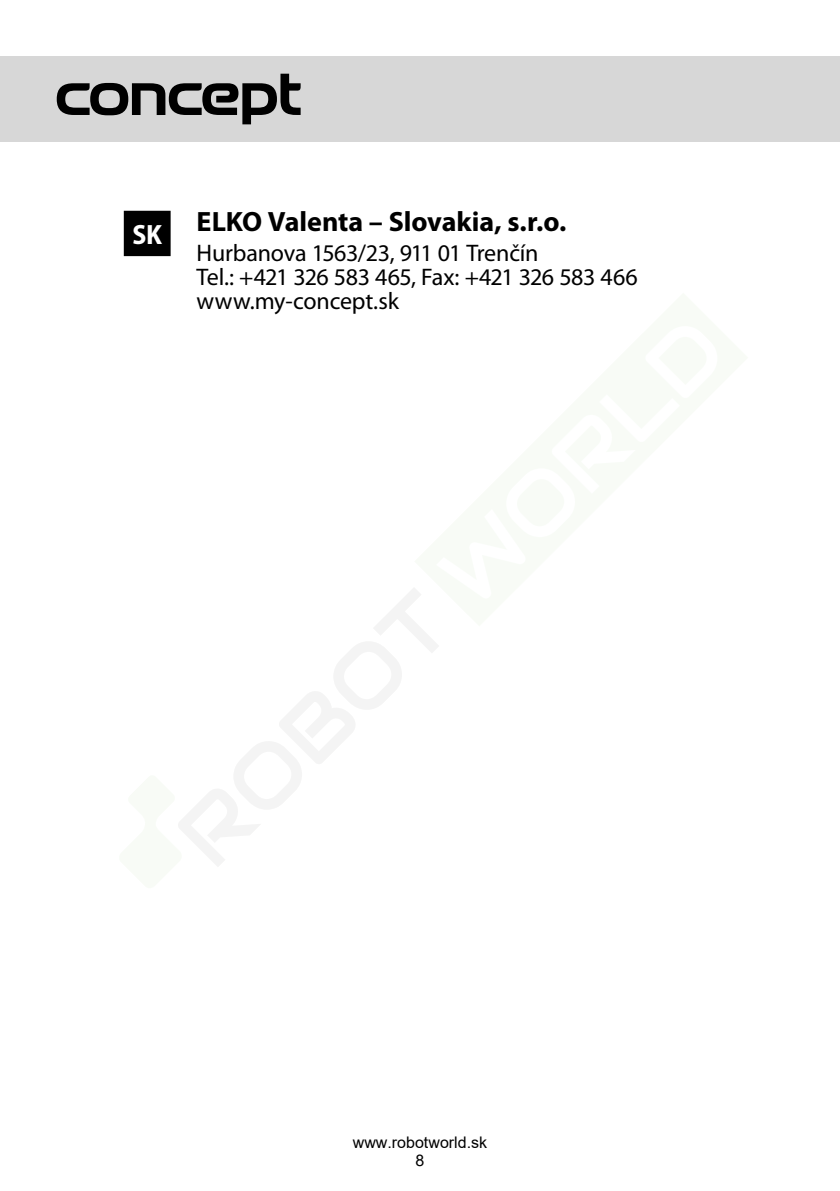
<style>
.page{position:relative;width:840px;height:1191px;background:#fff}
.page>*{position:absolute;margin:0;border:0;box-sizing:border-box;transform-origin:0 0}
.t1{font:700 28px "Myriad Pro";letter-spacing:-.005em;color:#000}
.t2{font:700 semi-condensed 28px "Myriad Pro";color:#fff}
.t3{font:24px/24px "Myriad Pro";letter-spacing:-.015em;color:#000}
.t4{font:16px/18.8px "Arial";color:#000;text-align:center}
</style>
<div class="page">
<div style="left:1px;top:57px;width:838px;height:85px;background:#d7d7d7"></div>
<svg style="left:57px;top:74px;width:243px;height:50px"></svg>
<div style="left:125px;top:212px;width:44px;height:43px;background:#000"></div>
<div style="left:124px;top:211px;width:46px;height:45px;border:2px solid #000"></div>
<svg style="left:178px;top:588px;width:260px;height:278px"></svg>
<p class="t2" style="left:132px;top:219px;width:31px">SK</p>
<p class="t1" style="left:196px;top:206px;width:371px">ELKO Valenta – Slovakia, s.r.o.</p>
<p class="t3" style="left:196px;top:241px;width:442px">Hurbanova 1563/23, 911 01 Trenčín<br>Tel.: +421 326 583 465, Fax: +421 326 583 466 www.my-concept.sk</p>
<p class="t4" style="left:352px;top:1132px;width:136px">www.robotworld.sk<br>8</p>
</div>
